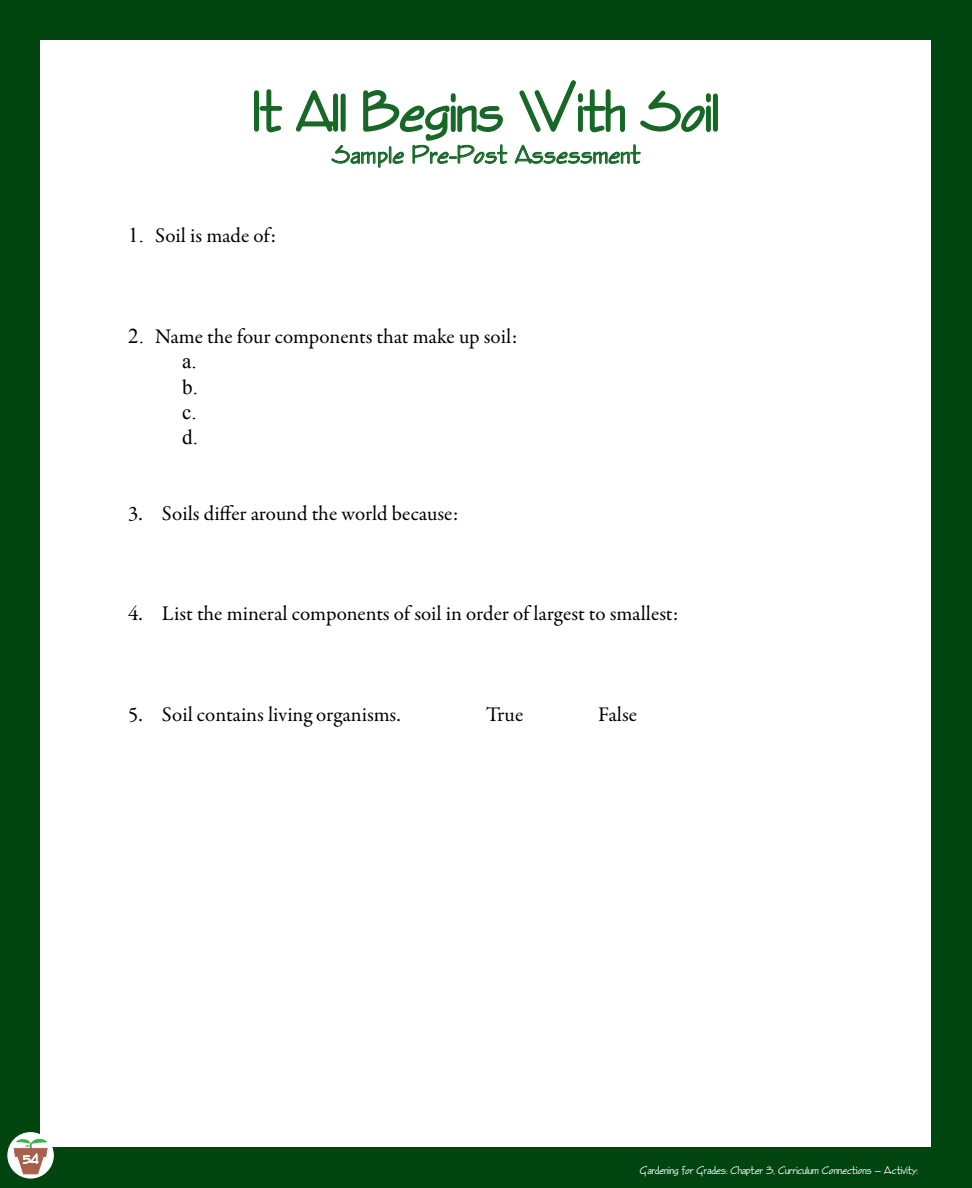
<style>
.page{position:relative;width:972px;height:1188px;background:#004510}
.page>*{position:absolute;margin:0;border:0;box-sizing:border-box;transform-origin:0 0}
.t1{font:60px "Enviro D";color:#176727}
.t2{font:27px "Enviro D";letter-spacing:.025em;color:#176727}
.t3{font:21px "Garamond Premr Pro";color:#000}
.t4{font:21px/25.2px "Times New Roman";color:#000;text-align:justify}
.t5{font:12px "Enviro D";color:#fff}
.s1{font-family:"Times New Roman"}
</style>
<div class="page">
<div style="left:40px;top:40px;width:892px;height:1108px;background:#fff"></div>
<svg style="left:254px;top:89px;width:29px;height:44px"></svg>
<svg style="left:519px;top:80px;width:106px;height:53px"></svg>
<svg style="left:640px;top:90px;width:78px;height:42px"></svg>
<svg style="left:296px;top:90px;width:212px;height:78px"></svg>
<svg style="left:514px;top:144px;width:127px;height:20px"></svg>
<div style="left:7px;top:1132px;width:47px;height:47px;background:#fff;border-radius:50%"></div>
<svg style="left:14px;top:1137px;width:34px;height:38px"></svg>
<h1 class="t1" style="left:253px;top:79px;width:468px">It A11 Begins With Soi1</h1>
<p class="t2" style="left:332px;top:140px;width:310px">Samp1e Pre-Post Assessment</p>
<p class="t3" style="left:128px;top:223px;width:149px"><span class="s1">1.</span> Soil is made of:</p>
<p class="t3" style="left:128px;top:324px;width:391px"><span class="s1">2.</span> Name the four components that make up soil:</p>
<p class="t4" style="left:182px;top:348px;width:17px">a. b. c. d.</p>
<p class="t3" style="left:128px;top:500px;width:332px">3. Soils differ around the world because:</p>
<p class="t3" style="left:128px;top:601px;width:552px">4. List the mineral components of soil in order of largest to smallest:</p>
<p class="t3" style="left:128px;top:702px;width:274px">5. Soil contains living organisms.</p>
<p class="t3" style="left:486px;top:702px;width:39px">True</p>
<p class="t3" style="left:598px;top:702px;width:40px">False</p>
<p class="t5" style="left:23px;top:1153px;width:16px">54</p>
<p class="t5" style="left:640px;top:1164px;width:280px">Gardening for Grades: Chapter 3, Curricu1um Connections — Activity:</p>
</div>
